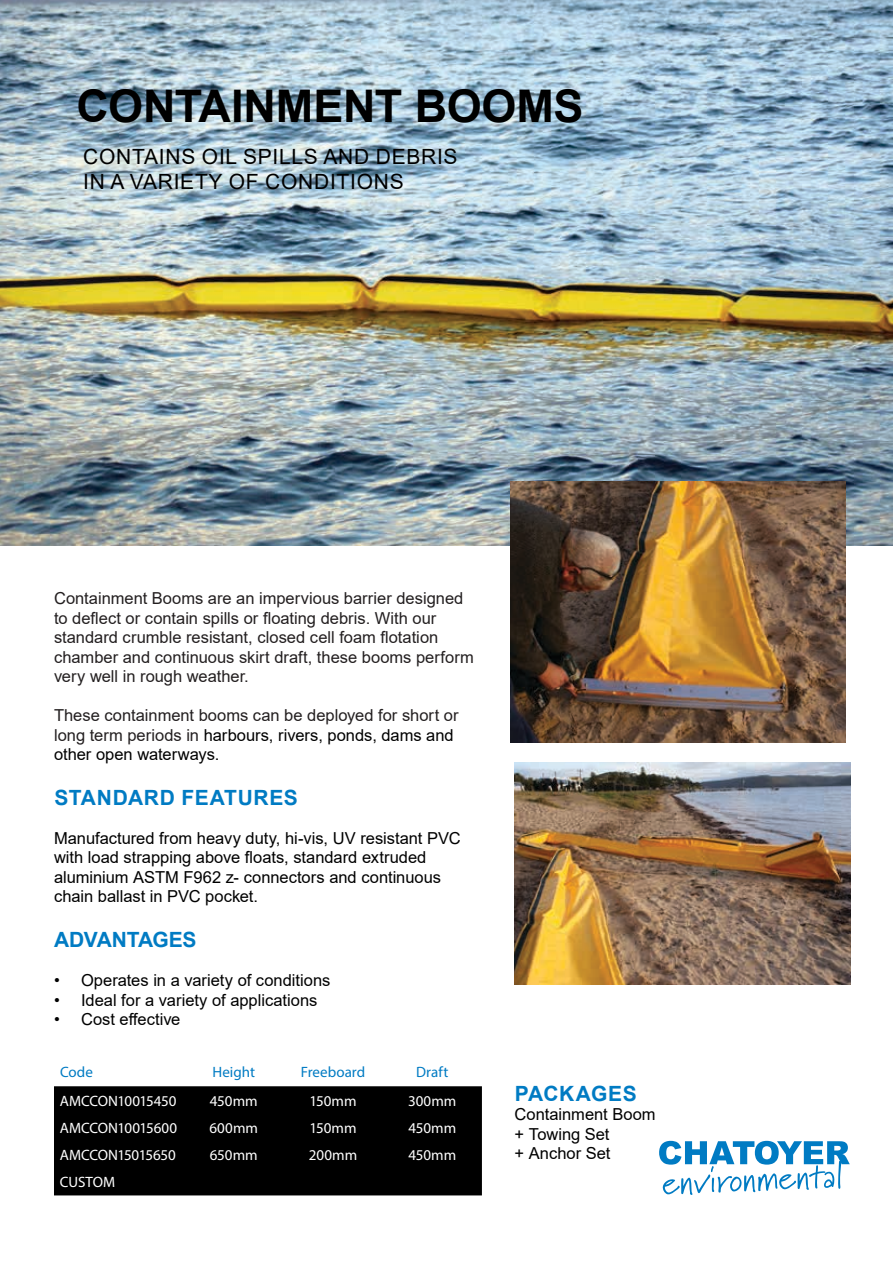
<style>
.page{position:relative;width:893px;height:1263px;background:#fff}
.page>*{position:absolute;margin:0;border:0;box-sizing:border-box;transform-origin:0 0}
.t1{font:700 45px "Arial";letter-spacing:-.005em;color:#000}
.t2{font:21px/25.2px "Arial";letter-spacing:.035em;color:#000}
.t3{font:700 21px "Arial";letter-spacing:.03em;color:#007bc3}
.t4{font:700 21px "Arial";letter-spacing:-.015em;color:#007bc3}
.t5{font:700 21px "Arial";letter-spacing:.01em;color:#007bc3}
.t6{font:16.5px/19.5px "Arial";color:#231f20}
.t7{font:16.5px/19.5px "Arial";color:#000}
.t8{font:15px "Myriad Pro";letter-spacing:-.005em;color:#fff}
.t9{font:15px "Myriad Pro";color:#007bc3}
.s1{color:#000}
</style>
<div class="page">
<img style="left:0;top:0;width:893px;height:545px">
<div style="left:54px;top:1086px;width:428px;height:109px;background:#000"></div>
<img style="left:510px;top:482px;width:336px;height:260px">
<img style="left:515px;top:762px;width:335px;height:222px">
<svg style="left:659px;top:1141px;width:191px;height:54px"></svg>
<h1 class="t1" style="left:77px;top:75px;width:509px">CONTAINMENT BOOMS</h1>
<p class="t2" style="left:83px;top:144px;width:376px">CONTAINS OIL SPILLS AND DEBRIS<br>IN A VARIETY OF CONDITIONS</p>
<p class="t6" style="left:54px;top:588px;width:421px">Containment Booms are an impervious barrier designed to deflect or contain spills or floating debris. With our standard crumble resistant, closed cell foam flotation chamber and continuous skirt draft, these booms perform very well in rough weather.</p>
<p class="t6" style="left:54px;top:705px;width:406px">These containment booms can be deployed for short or long term periods in <span class="s1">harbours, rivers, ponds, dams and other open waterways.</span></p>
<p class="t3" style="left:54px;top:783px;width:245px">STANDARD FEATURES</p>
<p class="t7" style="left:54px;top:828px;width:408px">Manufactured from heavy duty, hi-vis, UV resistant PVC with load strapping above floats, standard extruded aluminium ASTM F962 z- connectors and continuous chain ballast in PVC pocket.</p>
<p class="t4" style="left:54px;top:925px;width:144px">ADVANTAGES</p>
<p class="t7" style="left:54px;top:970px;width:278px">• Operates in a variety of conditions</p>
<p class="t7" style="left:54px;top:990px;width:265px">• Ideal for a variety of applications</p>
<p class="t7" style="left:54px;top:1009px;width:128px">• Cost effective</p>
<p class="t9" style="left:60px;top:1063px;width:34px">Code</p>
<p class="t9" style="left:213px;top:1063px;width:44px">Height</p>
<p class="t9" style="left:301px;top:1063px;width:66px">Freeboard</p>
<p class="t9" style="left:416px;top:1063px;width:34px">Draft</p>
<p class="t8" style="left:60px;top:1091px;width:118px">AMCCON10015450</p>
<p class="t8" style="left:210px;top:1091px;width:49px">450mm</p>
<p class="t8" style="left:309px;top:1091px;width:49px">150mm</p>
<p class="t8" style="left:408px;top:1091px;width:50px">300mm</p>
<p class="t8" style="left:60px;top:1118px;width:119px">AMCCON10015600</p>
<p class="t8" style="left:209px;top:1118px;width:50px">600mm</p>
<p class="t8" style="left:309px;top:1118px;width:49px">150mm</p>
<p class="t8" style="left:408px;top:1118px;width:49px">450mm</p>
<p class="t8" style="left:60px;top:1146px;width:117px">AMCCON15015650</p>
<p class="t8" style="left:210px;top:1146px;width:49px">650mm</p>
<p class="t8" style="left:309px;top:1146px;width:50px">200mm</p>
<p class="t8" style="left:408px;top:1146px;width:49px">450mm</p>
<p class="t8" style="left:60px;top:1173px;width:57px">CUSTOM</p>
<p class="t5" style="left:515px;top:1079px;width:123px">PACKAGES</p>
<p class="t7" style="left:514px;top:1105px;width:143px">Containment Boom + Towing Set<br>+ Anchor Set</p>
</div>
